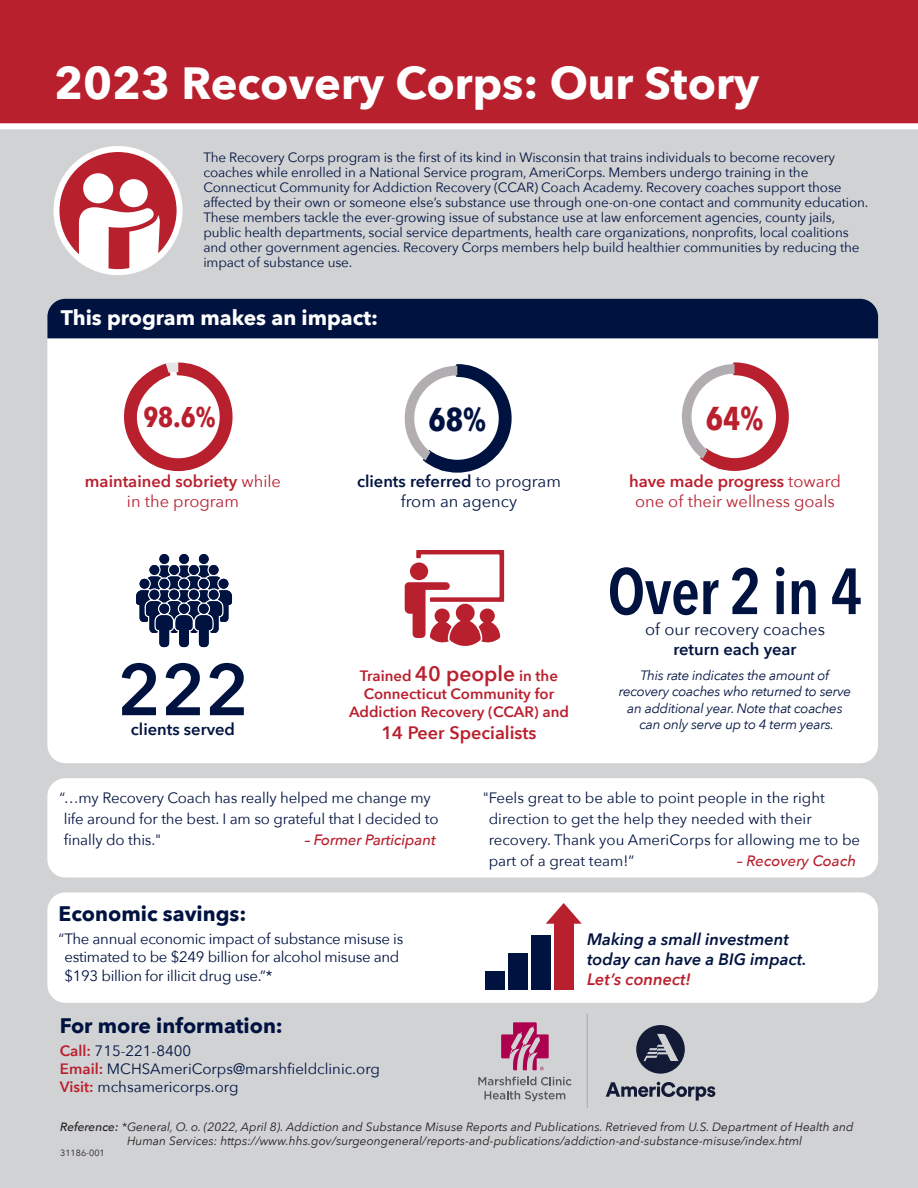
<style>
.page{position:relative;width:918px;height:1188px;background:#fff}
.page>*{position:absolute;margin:0;border:0;box-sizing:border-box;transform-origin:0 0}
.t1{font:600 72px "Avenir Next";color:#001340}
.t2{font:600 64.5px "Avenir Next Condensed";letter-spacing:-.015em;color:#001340}
.t3{font:700 45px "Avenir Next";color:#fff}
.t4{font:700 33px "Avenir Next Condensed";color:#001340}
.t5{font:700 33px "Avenir Next Condensed";color:#b9202e}
.t6{font:700 28.5px "Avenir Next Condensed";color:#b9202e}
.t7{font:700 21px "Avenir Next";color:#001340}
.t8{font:700 21px "Avenir Next";color:#fff}
.t9{font:600 18px "Avenir Next";color:#b9202e}
.t10{font:16.5px/19.8px "Avenir Next";color:#001340;text-align:center}
.t11{font:italic 600 16.5px/19.8px "Avenir Next";color:#001340}
.t12{font:16.5px/19.8px "Avenir Next";color:#b9202e;text-align:center}
.t13{font:600 16.5px/19.8px "Avenir Next";color:#b9202e;text-align:center}
.t14{font:600 16.5px "Avenir Next";color:#001340}
.t15{font:15px/21px "Avenir Next";letter-spacing:-.01em;color:#001340}
.t16{font:600 15px/18px "Avenir Next";color:#b9202e;text-align:center}
.t17{font:italic 500 15px "Avenir Next";letter-spacing:-.01em;color:#b9202e}
.t18{font:13.5px/15px "Avenir Next";letter-spacing:-.01em;color:#001340}
.t19{font:italic 13.5px/16.2px "Avenir Next";letter-spacing:-.02em;color:#001340;text-align:center}
.t20{font:italic 12px/14.4px "Avenir Next";color:#231f20}
.t21{font:9px "Avenir Next";color:#231f20}
.s1{font-weight:400}
.s2{font-weight:600}
.s3{font-size:21px}
.s4{font-weight:600;color:#b9202e}
.s5{color:#b9202e}
.s6{font-weight:500}
</style>
<div class="page">
<div style="left:0;top:129px;width:918px;height:1059px;background:#d1d2d4"></div>
<div style="left:47px;top:892px;width:831px;height:111px;background:#fff;border-radius:18px"></div>
<div style="left:47px;top:778px;width:831px;height:100px;background:#fff;border-radius:18px"></div>
<div style="left:47px;top:304px;width:831px;height:459px;background:#fff;border-radius:18px"></div>
<div style="left:0;top:0;width:918px;height:123px;background:#b9202e"></div>
<svg style="left:636px;top:1025px;width:49px;height:49px"></svg>
<svg style="left:606px;top:1082px;width:109px;height:19px"></svg>
<svg style="left:501px;top:1022px;width:48px;height:48px"></svg>
<svg style="left:478px;top:1077px;width:94px;height:24px"></svg>
<hr style="left:587px;top:1014px;width:1px;height:94px;background:#a8a9ad">
<svg style="left:124px;top:362px;width:109px;height:109px"></svg>
<div style="left:159px;top:554px;width:10px;height:10px;background:#001340;border-radius:50%"></div>
<div style="left:199px;top:554px;width:10px;height:10px;background:#001340;border-radius:50%"></div>
<div style="left:179px;top:554px;width:10px;height:10px;background:#001340;border-radius:50%"></div>
<svg style="left:136px;top:565px;width:96px;height:82px"></svg>
<div style="left:56px;top:149px;width:124px;height:123px;background:#b9202e;border-radius:50%"></div>
<div style="left:53px;top:146px;width:130px;height:129px;border:6px solid #fff;border-radius:50%"></div>
<svg style="left:78px;top:207px;width:82px;height:66px"></svg>
<div style="left:120px;top:179px;width:28px;height:28px;background:#fff;border-radius:50%"></div>
<div style="left:83px;top:173px;width:30px;height:30px;background:#fff;border-radius:50%"></div>
<div style="left:486px;top:972px;width:19px;height:18px;background:#001340"></div>
<div style="left:508px;top:954px;width:20px;height:36px;background:#001340"></div>
<div style="left:531px;top:935px;width:19px;height:55px;background:#001340"></div>
<div style="left:554px;top:916px;width:19px;height:74px;background:#b9202e"></div>
<svg style="left:546px;top:903px;width:36px;height:21px"></svg>
<div style="left:47px;top:299px;width:831px;height:39px;background:#001340"></div>
<svg style="left:405px;top:364px;width:107px;height:109px"></svg>
<svg style="left:682px;top:362px;width:107px;height:109px"></svg>
<svg style="left:405px;top:550px;width:99px;height:96px"></svg>
<p class="t3" style="left:54px;top:44px;width:707px">2023 Recovery Corps: Our Story</p>
<p class="t18" style="left:203px;top:149px;width:667px">The Recovery Corps program is the first of its kind in Wisconsin that trains individuals to become recovery coaches while enrolled in a National Service program, AmeriCorps. Members undergo training in the Connecticut Community for Addiction Recovery (CCAR) Coach Academy. Recovery coaches support those affected by their own or someone else’s substance use through one-on-one contact and community education.<br>These members tackle the ever-growing issue of substance use at law enforcement agencies, county jails, public health departments, social service departments, health care organizations, nonprofits, local coalitions and other government agencies. Recovery Corps members help build healthier communities by reducing the impact of substance use.</p>
<p class="t8" style="left:61px;top:299px;width:319px">This program makes an impact:</p>
<p class="t6" style="left:143px;top:399px;width:74px">98.6%</p>
<p class="t4" style="left:428px;top:400px;width:59px">68%</p>
<p class="t5" style="left:706px;top:398px;width:59px">64%</p>
<p class="t13" style="left:85px;top:471px;width:198px">maintained sobriety <span class="s1">while in the program</span></p>
<p class="t10" style="left:357px;top:471px;width:205px"><span class="s2">clients referred</span> to program from an agency</p>
<p class="t12" style="left:629px;top:471px;width:213px"><span class="s2">have made progress</span> toward one of their wellness goals</p>
<p class="t1" style="left:117px;top:628px;width:133px">222</p>
<p class="t14" style="left:131px;top:715px;width:106px">clients served</p>
<p class="t16" style="left:349px;top:666px;width:221px">Trained <span class="s3">40 people</span> in the<br>Connecticut Community for<br>Addiction Recovery (CCAR) and</p>
<p class="t9" style="left:381px;top:717px;width:157px">14 Peer Specialists</p>
<p class="t2" style="left:607px;top:536px;width:257px">Over 2 in 4</p>
<p class="t10" style="left:645px;top:619px;width:181px">of our recovery coaches <span class="s2">return each year</span></p>
<p class="t19" style="left:619px;top:667px;width:234px">This rate indicates the amount of recovery coaches who returned to serve an additional year. Note that coaches can only serve up to 4 term years.</p>
<p class="t15" style="left:59px;top:787px;width:381px">“…my Recovery Coach has really helped me change my life around for the best. I am so grateful that I decided to finally do this."</p>
<p class="t17" style="left:304px;top:827px;width:133px">– Former Participant</p>
<p class="t7" style="left:59px;top:895px;width:189px">Economic savings:</p>
<p class="t15" style="left:59px;top:929px;width:346px;line-height:18px;text-align:center">“The annual economic impact of substance misuse is estimated to be $249 billion for alcohol misuse and</p>
<p class="t15" style="left:64px;top:965px;width:209px">$193 billion for illicit drug use.”*</p>
<p class="t7" style="left:60px;top:1008px;width:224px">For more information:</p>
<p class="t15" style="left:60px;top:1039px;width:133px"><span class="s4">Call:</span> 715-221-8400</p>
<p class="t15" style="left:60px;top:1057px;width:322px"><span class="s4">Email:</span> MCHSAmeriCorps@marshfieldclinic.org</p>
<p class="t15" style="left:60px;top:1075px;width:180px"><span class="s4">Visit:</span> mchsamericorps.org</p>
<p class="t15" style="left:489px;top:787px;width:373px;text-indent:-6px">"Feels great to be able to point people in the right direction to get the help they needed with their recovery. Thank you AmeriCorps for allowing me to be part of a great team!”</p>
<p class="t17" style="left:737px;top:848px;width:121px">– Recovery Coach</p>
<p class="t11" style="left:587px;top:929px;width:221px">Making a small investment today can have a BIG impact.<br><span class="s5">Let’s connect!</span></p>
<p class="t20" style="left:127px;top:1119px;width:728px;text-indent:-67px"><span class="s6">Reference:</span> *General, O. o. (2022, April 8). Addiction and Substance Misuse Reports and Publications. Retrieved from U.S. Department of Health and<br>Human Services: https://www.hhs.gov/surgeongeneral/reports-and-publications/addiction-and-substance-misuse/index.html</p>
<p class="t21" style="left:60px;top:1145px;width:46px">31186-001</p>
</div>
